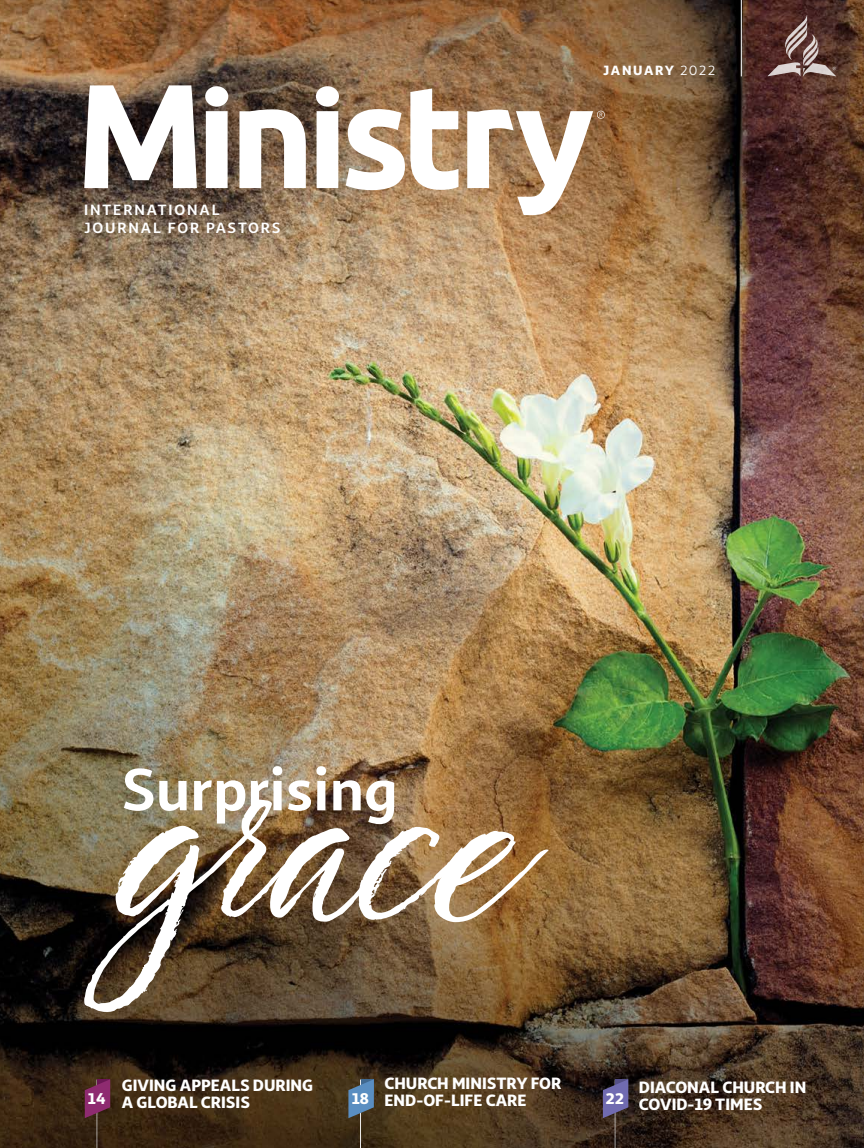
<style>
.page{position:relative;width:864px;height:1148px;background:#fff}
.page>*{position:absolute;margin:0;border:0;box-sizing:border-box;transform-origin:0 0}
.t1{font:255px "TT Berlinerins Script";color:#fff}
.t2{font:700 60px "Sana Sans Alt";color:#fff}
.t3{font:900 16.5px/16.5px "Sana Sans Alt";color:#fff}
.t4{font:900 15.6px "Sana Sans Alt";color:#fff}
.t5{font:700 15px/18px "Sana Sans Alt";letter-spacing:.125em;color:#fff}
.t6{font:900 13.5px "Sana Sans Alt";letter-spacing:.12em;color:#fff}
.s1{font-weight:400}
</style>
<div class="page">
<img style="left:0;top:0;width:864px;height:1148px">
<svg style="left:84px;top:85px;width:521px;height:130px"></svg>
<div style="left:346px;top:1067px;width:27px;height:81px;background:#000;opacity:.1"></div>
<svg style="left:348px;top:1079px;width:26px;height:39px"></svg>
<div style="left:601px;top:1067px;width:27px;height:81px;background:#000;opacity:.1"></div>
<svg style="left:603px;top:1079px;width:25px;height:39px"></svg>
<div style="left:83px;top:1067px;width:27px;height:81px;background:#000;opacity:.1"></div>
<svg style="left:85px;top:1079px;width:25px;height:39px"></svg>
<svg style="left:768px;top:15px;width:68px;height:61px;background:#71534e"></svg>
<hr style="left:741px;top:0;width:1px;height:76px;background:#fff">
<p class="t5" style="left:84px;top:201px;width:198px">INTERNATIONAL<br>JOURNAL FOR PASTORS</p>
<p class="t6" style="left:603px;top:62px;width:114px">JANUARY <span class="s1">2022</span></p>
<h2 class="t2" style="left:121px;top:751px;width:278px">Surprising</h2>
<h1 class="t1" style="left:125px;top:681px;width:397px">grace</h1>
<p class="t3" style="left:88px;top:1077px;width:227px;text-indent:34px">GIVING APPEALS DURING<br><sup>14</sup> A GLOBAL CRISIS</p>
<p class="t4" style="left:352px;top:1088px;width:19px">18</p>
<p class="t3" style="left:384px;top:1075px;width:178px">CHURCH MINISTRY FOR<br>END-OF-LIFE CARE</p>
<p class="t4" style="left:606px;top:1088px;width:20px">22</p>
<p class="t3" style="left:639px;top:1079px;width:169px">DIACONAL CHURCH IN<br>COVID-19 TIMES</p>
</div>
